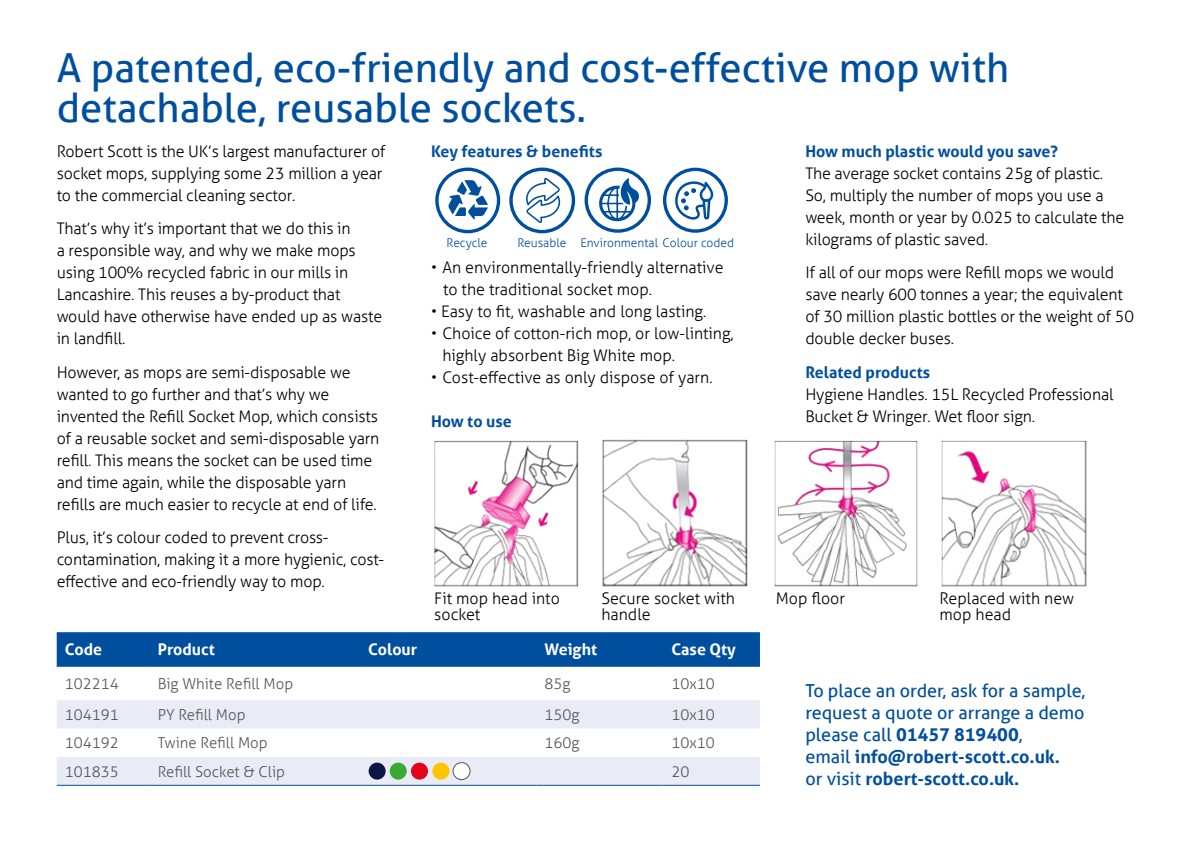
<style>
.page{position:relative;width:1191px;height:842px;background:#fff}
.page>*{position:absolute;margin:0;border:0;box-sizing:border-box;transform-origin:0 0}
.t1{font:40px/40px "Aller";color:#004f9f}
.t2{font:18px/22px "Aller";color:#004f9f}
.t3{font:300 16px/22px "Aller";letter-spacing:-.01em;color:#000}
.t4{font:700 16px "Aller";color:#004f9f}
.t5{font:700 16px "Aller";color:#fff}
.t6{font:300 15px "Aller";color:#575756}
.t7{font:300 12px "Aller";color:#004f9f}
.s1{font-weight:700}
</style>
<div class="page">
<div style="left:57px;top:632px;width:703px;height:34px;background:#004f9f"></div>
<svg style="left:57px;top:700px;width:703px;height:85px;fill:#e9ebf7"></svg>
<hr style="left:57px;top:666px;width:93px;height:1px;background:#004f9f">
<hr style="left:150px;top:666px;width:210px;height:1px;background:#004f9f">
<hr style="left:360px;top:666px;width:176px;height:1px;background:#004f9f">
<hr style="left:536px;top:666px;width:127px;height:1px;background:#004f9f">
<hr style="left:663px;top:666px;width:97px;height:1px;background:#004f9f">
<hr style="left:57px;top:785px;width:93px;height:1px;background:#004f9f">
<hr style="left:150px;top:785px;width:210px;height:1px;background:#004f9f">
<hr style="left:360px;top:785px;width:176px;height:1px;background:#004f9f">
<hr style="left:536px;top:785px;width:127px;height:1px;background:#004f9f">
<hr style="left:663px;top:785px;width:97px;height:1px;background:#004f9f">
<svg style="left:435px;top:168px;width:65px;height:65px"></svg>
<svg style="left:584px;top:168px;width:67px;height:65px"></svg>
<svg style="left:663px;top:168px;width:65px;height:65px"></svg>
<div style="left:369px;top:763px;width:17px;height:17px;background:#0b1742;border-radius:50%"></div>
<div style="left:411px;top:763px;width:17px;height:17px;background:#e3051c;border-radius:50%"></div>
<div style="left:390px;top:763px;width:17px;height:17px;background:#3aaa35;border-radius:50%"></div>
<div style="left:432px;top:763px;width:17px;height:17px;background:#fdc600;border-radius:50%"></div>
<div style="left:453px;top:763px;width:17px;height:17px;background:#fff;border-radius:50%"></div>
<div style="left:453px;top:762px;width:17px;height:18px;border:1px solid #555454;border-radius:50%"></div>
<svg style="left:509px;top:168px;width:66px;height:65px"></svg>
<img style="left:434px;top:439px;width:653px;height:148px">
<h1 class="t1" style="left:57px;top:48px;width:954px">A patented, eco-friendly and cost-effective mop with detachable, reusable sockets.</h1>
<p class="t3" style="left:57px;top:140px;width:330px">Robert Scott is the UK’s largest manufacturer of socket mops, supplying some 23 million a year to the commercial cleaning sector.</p>
<p class="t3" style="left:57px;top:218px;width:327px">That’s why it’s important that we do this in<br>a responsible way, and why we make mops using 100% recycled fabric in our mills in Lancashire. This reuses a by-product that would have otherwise have ended up as waste in landfill.</p>
<p class="t3" style="left:57px;top:361px;width:324px">However, as mops are semi-disposable we wanted to go further and that’s why we invented the Refill Socket Mop, which consists of a reusable socket and semi-disposable yarn refill. This means the socket can be used time and time again, while the disposable yarn refills are much easier to recycle at end of life.</p>
<p class="t3" style="left:57px;top:526px;width:329px">Plus, it’s colour coded to prevent cross&shy;contamination, making it a more hygienic, cost&shy;effective and eco-friendly way to mop.</p>
<p class="t4" style="left:431px;top:141px;width:173px">Key features &amp; benefits</p>
<p class="t7" style="left:446px;top:235px;width:42px">Recycle</p>
<p class="t7" style="left:517px;top:235px;width:218px">Reusable Environmental Colour coded</p>
<p class="t3" style="left:443px;top:257px;width:282px;text-indent:-12px">• An environmentally-friendly alternative to the traditional socket mop.</p>
<p class="t3" style="left:431px;top:301px;width:277px">• Easy to fit, washable and long lasting.</p>
<p class="t3" style="left:442px;top:323px;width:293px;text-indent:-11px">• Choice of cotton-rich mop, or low-linting, highly absorbent Big White mop.</p>
<p class="t3" style="left:431px;top:367px;width:283px">• Cost-effective as only dispose of yarn.</p>
<p class="t4" style="left:431px;top:411px;width:82px">How to use</p>
<p class="t4" style="left:805px;top:141px;width:254px">How much plastic would you save?</p>
<p class="t3" style="left:805px;top:162px;width:320px">The average socket contains 25g of plastic.<br>So, multiply the number of mops you use a week, month or year by 0.025 to calculate the kilograms of plastic saved.</p>
<p class="t3" style="left:805px;top:262px;width:330px">If all of our mops were Refill mops we would save nearly 600 tonnes a year; the equivalent of 30 million plastic bottles or the weight of 50 double decker buses.</p>
<p class="t4" style="left:805px;top:362px;width:126px">Related products</p>
<p class="t3" style="left:805px;top:383px;width:310px">Hygiene Handles. 15L Recycled Professional<br>Bucket &amp; Wringer. Wet floor sign.</p>
<p class="t3" style="left:434px;top:591px;width:127px;line-height:16px">Fit mop head into socket</p>
<p class="t3" style="left:601px;top:591px;width:135px;line-height:16px">Secure socket with handle</p>
<p class="t3" style="left:776px;top:588px;width:71px">Mop floor</p>
<p class="t3" style="left:939px;top:591px;width:136px;line-height:16px">Replaced with new mop head</p>
<p class="t5" style="left:65px;top:639px;width:39px">Code</p>
<p class="t5" style="left:158px;top:639px;width:59px">Product</p>
<p class="t5" style="left:368px;top:639px;width:51px">Colour</p>
<p class="t5" style="left:544px;top:639px;width:54px">Weight</p>
<p class="t5" style="left:671px;top:639px;width:66px">Case Qty</p>
<p class="t6" style="left:65px;top:674px;width:55px">102214</p>
<p class="t6" style="left:158px;top:674px;width:137px">Big White Refill Mop</p>
<p class="t6" style="left:544px;top:674px;width:28px">85g</p>
<p class="t6" style="left:671px;top:674px;width:45px">10x10</p>
<p class="t6" style="left:65px;top:706px;width:55px">104191</p>
<p class="t6" style="left:158px;top:706px;width:89px">PY Refill Mop</p>
<p class="t6" style="left:544px;top:706px;width:37px">150g</p>
<p class="t6" style="left:671px;top:706px;width:45px">10x10</p>
<p class="t6" style="left:65px;top:734px;width:55px">104192</p>
<p class="t6" style="left:158px;top:734px;width:111px">Twine Refill Mop</p>
<p class="t6" style="left:544px;top:734px;width:37px">160g</p>
<p class="t6" style="left:671px;top:734px;width:45px">10x10</p>
<p class="t6" style="left:65px;top:762px;width:55px">101835</p>
<p class="t6" style="left:158px;top:762px;width:129px">Refill Socket &amp; Clip</p>
<p class="t6" style="left:671px;top:762px;width:19px">20</p>
<p class="t2" style="left:805px;top:680px;width:282px">To place an order, ask for a sample, request a quote or arrange a demo please call <span class="s1">01457 819400</span>,<br>email <span class="s1">info@robert-scott.co.uk.<br></span>or visit <span class="s1">robert-scott.co.uk.</span></p>
</div>
